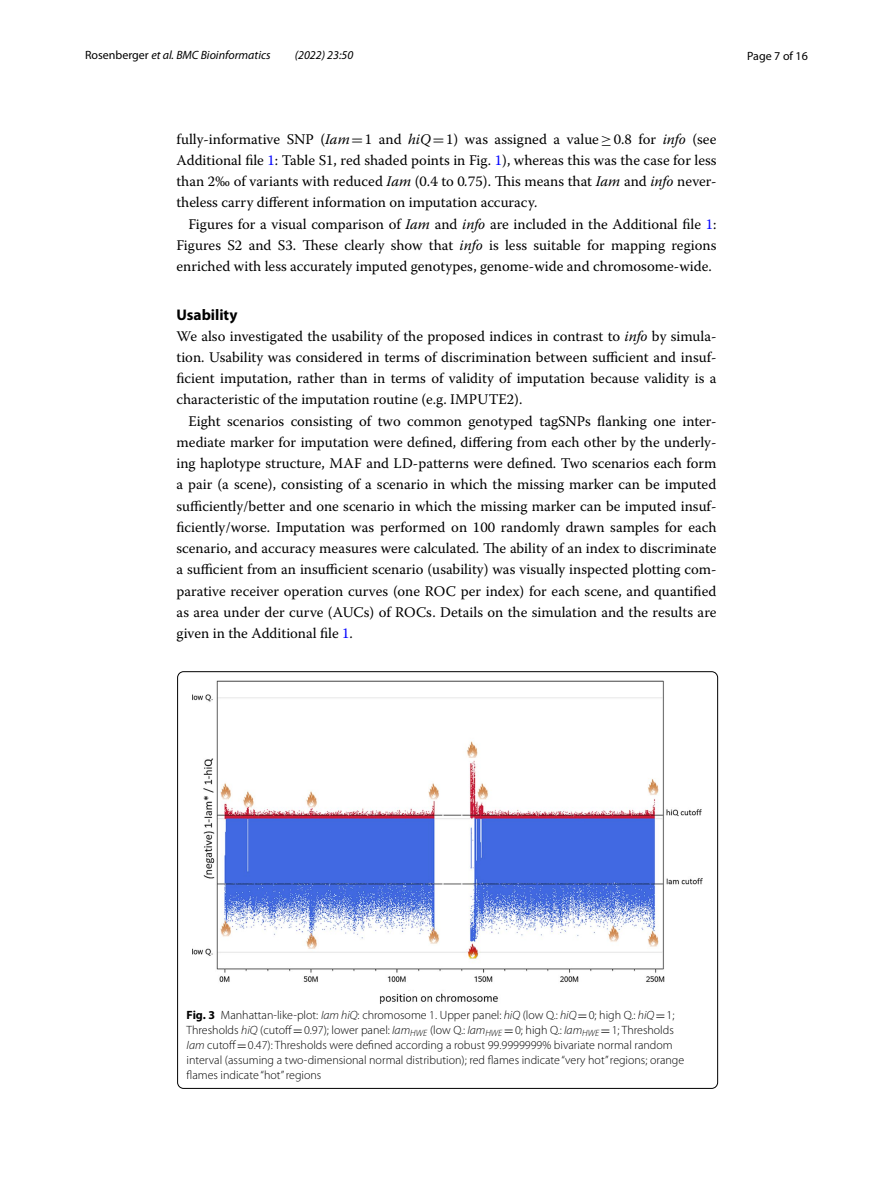
<style>
.page{position:relative;width:893px;height:1187px;background:#fff}
.page>*{position:absolute;margin:0;border:0;box-sizing:border-box;transform-origin:0 0}
.t1{font:700 15.45px "Myriad Pro";color:#000}
.t2{font:14.7px/21.3px "Warnock Pro";color:#000;text-align:justify}
.t3{font:300 12px/15px "Myriad Pro";color:#000}
.t4{font:italic 12px "Myriad Pro";color:#000}
.t5{font:12px "Myriad Pro";color:#000}
.s1{font-style:normal}
.s2{font-style:italic}
.s3{font-family:"MTSY"}
.s4{color:#00f}
.s5{font-weight:700}
.s6{font-family:"Myriad Pro Light It 12";font-weight:400}
.s7{font-family:"Myriad Pro Light It 13";font-weight:400}
.s8{font-family:"MTSY";font-weight:400}
.s9{font-family:"Myriad Pro Light It 8";font-weight:400}
.s10{font-family:"Myriad Pro Light It 9";font-weight:400}
.s11{font-family:"Myriad Pro Light It 10";font-weight:400}
.s12{font-family:"Myriad Pro Light It 11";font-weight:400}
</style>
<div class="page">
<img style="left:192px;top:680px;width:511px;height:323px">
<p class="t4" style="left:85px;top:48px;width:187px"><span class="s1">Rosenberger</span> et al. BMC Bioinformatics</p>
<p class="t4" style="left:295px;top:48px;width:60px">(2022) 23:50</p>
<p class="t5" style="left:747px;top:48px;width:62px">Page 7 of 16</p>
<p class="t2" style="left:176px;top:128px;width:542px">fully-informative SNP (<span class="s2">Iam</span><span class="s3">=</span>1 and <span class="s2">hiQ</span><span class="s3">=</span>1) was assigned a value<span class="s3">≥</span>0.8 for <span class="s2">info</span> (see Additional file <span class="s4">1</span>: Table S1, red shaded points in Fig. <span class="s4">1</span>), whereas this was the case for less than 2‰ of variants with reduced <span class="s2">Iam</span> (0.4 to 0<span class="s2">.</span>75). This means that <span class="s2">Iam</span> and <span class="s2">info</span> never&shy;theless carry different information on imputation accuracy<span class="s2">.</span></p>
<p class="t2" style="left:176px;top:213px;width:542px;text-indent:12px">Figures for a visual comparison of <span class="s2">Iam</span> and <span class="s2">info</span> are included in the Additional file <span class="s4">1</span>:<br>Figures S2 and S3. These clearly show that <span class="s2">info</span> is less suitable for mapping regions enriched with less accurately imputed genotypes, genome-wide and chromosome-wide.</p>
<p class="t1" style="left:176px;top:304px;width:62px">Usability</p>
<p class="t2" style="left:176px;top:325px;width:542px">We also investigated the usability of the proposed indices in contrast to <span class="s2">info</span> by simula&shy;tion. Usability was considered in terms of discrimination between sufficient and insuf&shy;ficient imputation, rather than in terms of validity of imputation because validity is a characteristic of the imputation routine (e.g. IMPUTE2).</p>
<p class="t2" style="left:176px;top:410px;width:542px;text-indent:12px">Eight scenarios consisting of two common genotyped tagSNPs flanking one inter&shy;mediate marker for imputation were defined, differing from each other by the underly&shy;ing haplotype structure, MAF and LD-patterns were defined. Two scenarios each form a pair (a scene), consisting of a scenario in which the missing marker can be imputed sufficiently/better and one scenario in which the missing marker can be imputed insuf&shy;ficiently/worse. Imputation was performed on 100 randomly drawn samples for each scenario, and accuracy measures were calculated. The ability of an index to discriminate a sufficient from an insufficient scenario (usability) was visually inspected plotting com&shy;parative receiver operation curves (one ROC per index) for each scene, and quantified as area under der curve (AUCs) of ROCs. Details on the simulation and the results are given in the Additional file <span class="s4">1</span>.</p>
<p class="t3" style="left:187px;top:1007px;width:499px"><span class="s5">Fig. 3</span> Manhattan-like-plot: <span class="s2">Iam hiQ</span>: chromosome 1. Upper panel: <span class="s6">hiQ</span> (low Q.: <span class="s7">hiQ</span><span class="s8">=</span>0; high Q.: <span class="s9">hiQ</span><span class="s8">=</span>1; Thresholds <span class="s2">hiQ</span> (cutoff<span class="s8">=</span>0.97); lower panel: <span class="s10">Iam</span><sub>HWE</sub> (low Q.: <span class="s11">Iam</span><sub>HWE</sub> <span class="s8">=</span>0; high Q.: <span class="s12">Iam</span><sub>HWE</sub> <span class="s8">=</span>1; Thresholds <span class="s2">Iam</span> cutoff<span class="s8">=</span>0.47): Thresholds were defined according a robust 99.9999999% bivariate normal random interval (assuming a two-dimensional normal distribution); red flames indicate “very hot” regions; orange flames indicate “hot” regions</p>
</div>
